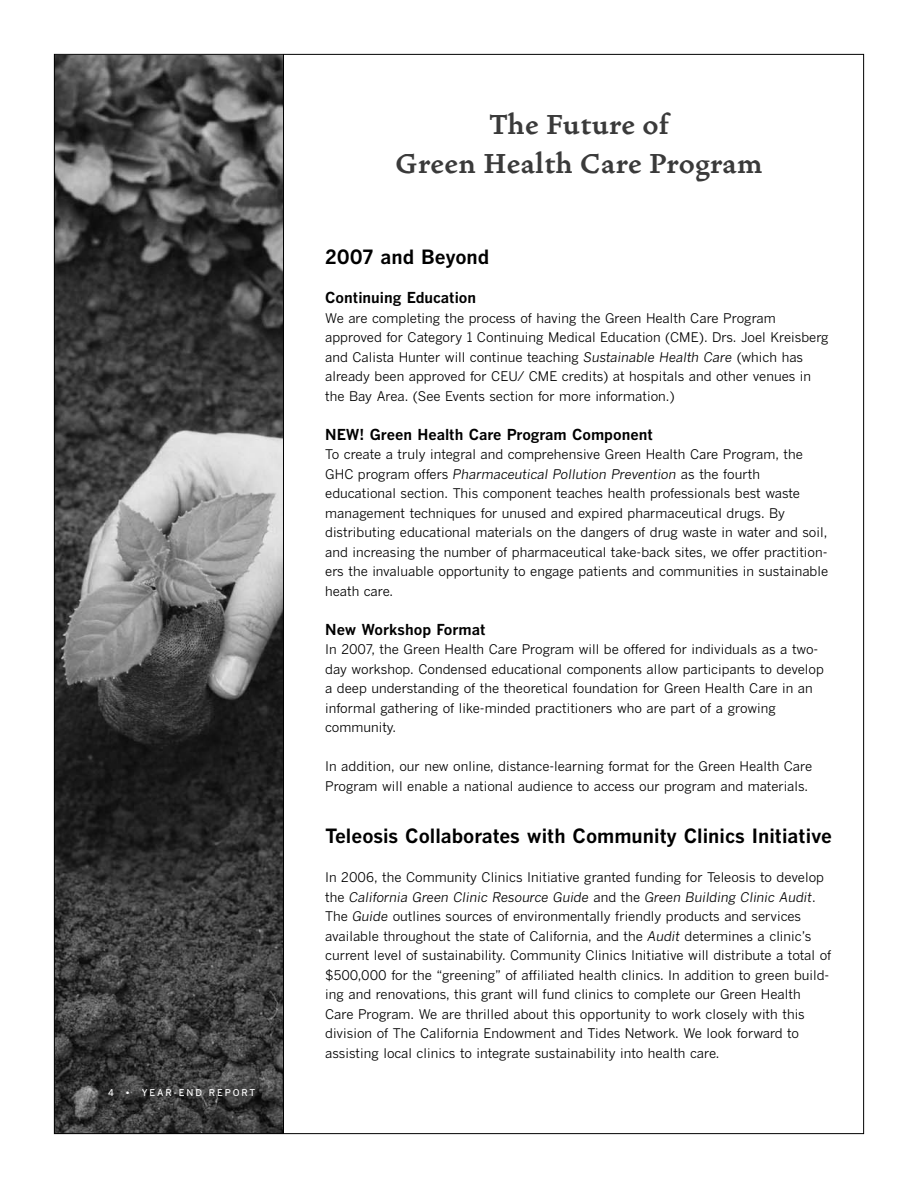
<style>
.page{position:relative;width:918px;height:1188px;background:#fff}
.page>*{position:absolute;margin:0;border:0;box-sizing:border-box;transform-origin:0 0}
.t1{font:700 34.5px/39px "Vendetta";letter-spacing:.025em;color:#3a3a3a;text-align:center}
.t2{font:700 19.5px "Benton Gothic";color:#000}
.t3{font:700 15px "Benton Gothic";color:#000}
.t4{font:13.2px/19.5px "Benton Gothic";color:#000}
.t5{font:500 9.3px "Benton Gothic";letter-spacing:.195em;color:#fff}
.s1{font-style:italic}
</style>
<div class="page">
<img style="left:56px;top:56px;width:227px;height:1076px">
<hr style="left:283px;top:54px;width:1px;height:1079px;background:#000">
<p class="t5" style="left:108px;top:1089px;width:7px">4</p>
<p class="t5" style="left:126px;top:1089px;width:131px">• YEAR-END REPORT</p>
<h1 class="t1" style="left:396px;top:107px;width:368px">The Future of<br>Green Health Care Program</h1>
<h2 class="t2" style="left:325px;top:250px;width:166px">2007 and Beyond</h2>
<p class="t3" style="left:325px;top:292px;width:153px">Continuing Education</p>
<p class="t4" style="left:325px;top:310px;width:505px">We are completing the process of having the Green Health Care Program approved for Category 1 Continuing Medical Education (CME). Drs. Joel Kreisberg and Calista Hunter will continue teaching <span class="s1">Sustainable Health Care</span> (which has already been approved for CEU/ CME credits) at hospitals and other venues in the Bay Area. (See Events section for more information.)</p>
<p class="t3" style="left:325px;top:429px;width:329px">NEW! Green Health Care Program Component</p>
<p class="t4" style="left:325px;top:446px;width:505px">To create a truly integral and comprehensive Green Health Care Program, the GHC program offers <span class="s1">Pharmaceutical Pollution Prevention</span> as the fourth educational section. This component teaches health professionals best waste management techniques for unused and expired pharmaceutical drugs. By distributing educational materials on the dangers of drug waste in water and soil, and increasing the number of pharmaceutical take-back sites, we offer practition&shy;ers the invaluable opportunity to engage patients and communities in sustainable heath care.</p>
<p class="t3" style="left:325px;top:624px;width:162px">New Workshop Format</p>
<p class="t4" style="left:325px;top:641px;width:500px">In 2007, the Green Health Care Program will be offered for individuals as a two&shy;day workshop. Condensed educational components allow participants to develop a deep understanding of the theoretical foundation for Green Health Care in an informal gathering of like-minded practitioners who are part of a growing community.</p>
<p class="t4" style="left:325px;top:758px;width:489px">In addition, our new online, distance-learning format for the Green Health Care<br>Program will enable a national audience to access our program and materials.</p>
<h2 class="t2" style="left:325px;top:829px;width:508px">Teleosis Collaborates with Community Clinics Initiative</h2>
<p class="t4" style="left:325px;top:869px;width:508px">In 2006, the Community Clinics Initiative granted funding for Teleosis to develop the <span class="s1">California Green Clinic Resource Guide</span> and the <span class="s1">Green Building Clinic Audit</span>.<br>The <span class="s1">Guide</span> outlines sources of environmentally friendly products and services available throughout the state of California, and the <span class="s1">Audit</span> determines a clinic’s current level of sustainability. Community Clinics Initiative will distribute a total of $500,000 for the “greening” of affiliated health clinics. In addition to green build&shy;ing and renovations, this grant will fund clinics to complete our Green Health Care Program. We are thrilled about this opportunity to work closely with this division of The California Endowment and Tides Network. We look forward to assisting local clinics to integrate sustainability into health care.</p>
</div>
